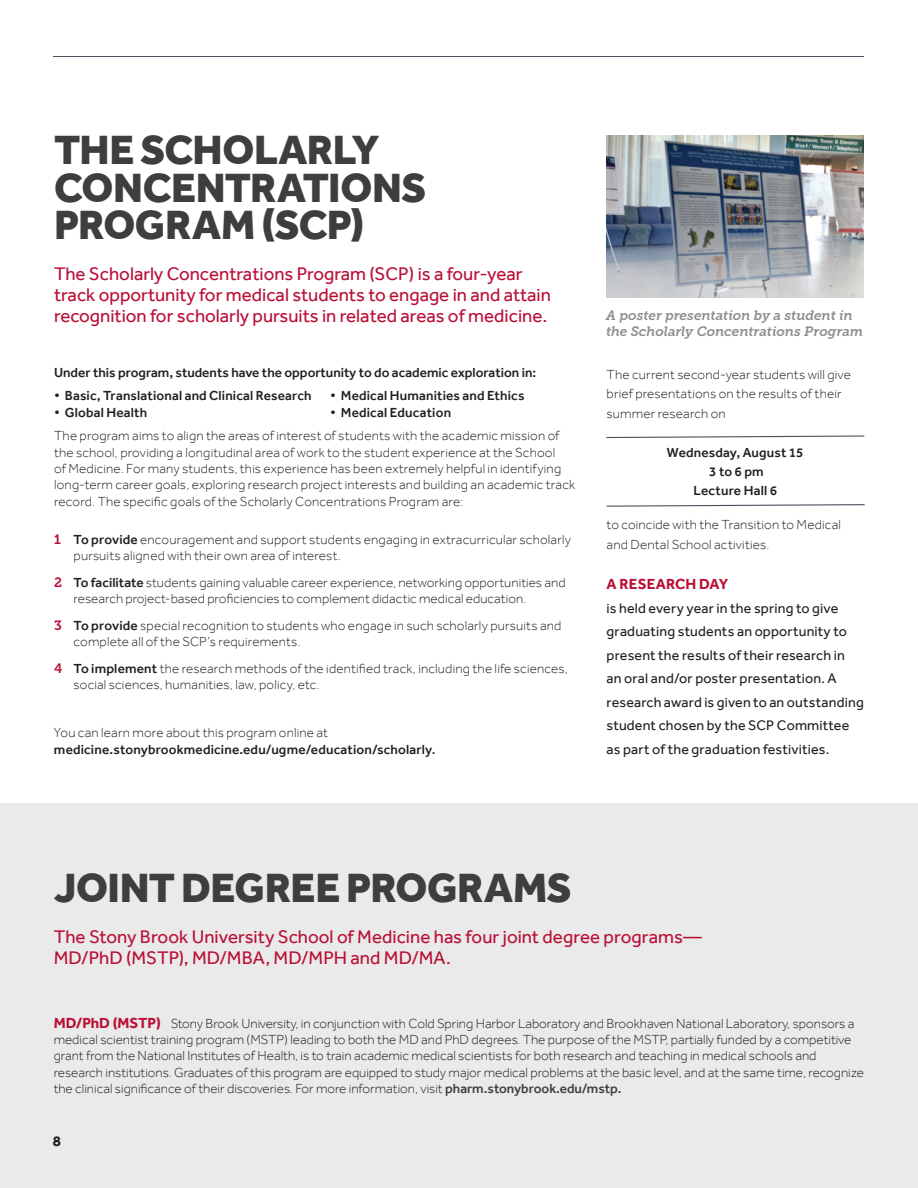
<style>
.page{position:relative;width:918px;height:1188px;background:#fff}
.page>*{position:absolute;margin:0;border:0;box-sizing:border-box;transform-origin:0 0}
.t1{font:800 42px/37.5px "Effra";letter-spacing:-.01em;color:#3e3e3f}
.t2{font:18.75px/21px "Effra";color:#b90f36}
.t3{font:700 15px "Effra";letter-spacing:.01em;color:#b90f36}
.t4{font:700 15px "Effra";color:#231f20}
.t5{font:14.25px/23.5px "Effra";letter-spacing:.015em;color:#231f20}
.t6{font:300 13.5px/16.5px "Effra";letter-spacing:.005em;color:#231f20}
.t7{font:500 13.5px/19px "Effra";letter-spacing:.01em;color:#231f20}
.t8{font:italic 13.5px/16.5px "Museo Slab 700";letter-spacing:-.005em;color:#8d8e8f}
.s1{font-family:"Museo Slab 700";font-weight:400;color:#b90f36}
.s2{font-weight:500}
.s3{font-weight:300}
.s4{color:#3e3e3f}
.s5{font-weight:700;font-size:15px;color:#b90f36}
.s6{font-weight:500;color:#3e3e3f}
</style>
<div class="page">
<div style="left:0;top:804px;width:918px;height:384px;background:#e9eae9"></div>
<hr style="left:53px;top:56px;width:811px;height:1px;background:#4c5160">
<svg style="left:606px;top:435px;width:258px;height:3px"></svg>
<svg style="left:607px;top:504px;width:258px;height:3px"></svg>
<img style="left:607px;top:135px;width:257px;height:162px">
<h1 class="t1" style="left:54px;top:130px;width:374px">THE SCHOLARLY<br>CONCENTRATIONS<br>PROGRAM (SCP)</h1>
<h2 class="t2" style="left:54px;top:263px;width:498px">The Scholarly Concentrations Program (SCP) is a four-year track opportunity for medical students to engage in and attain recognition for scholarly pursuits in related areas of medicine.</h2>
<p class="t7" style="left:54px;top:363px;width:484px">Under this program, students have the opportunity to do academic exploration in:</p>
<p class="t7" style="left:54px;top:386px;width:259px">• Basic, Translational and Clinical Research</p>
<p class="t7" style="left:54px;top:403px;width:95px">• Global Health</p>
<p class="t7" style="left:330px;top:386px;width:196px">• Medical Humanities and Ethics</p>
<p class="t7" style="left:330px;top:403px;width:123px">• Medical Education</p>
<p class="t6" style="left:54px;top:427px;width:523px">The program aims to align the areas of interest of students with the academic mission of the school, providing a longitudinal area of work to the student experience at the School<br>of Medicine. For many students, this experience has been extremely helpful in identifying long-term career goals, exploring research project interests and building an academic track record. The specific goals of the Scholarly Concentrations Program are:</p>
<p class="t6" style="left:74px;top:531px;width:499px;text-indent:-19px"><span class="s1">1</span> <span class="s2">To provide</span> encouragement and support students engaging in extracurricular scholarly pursuits aligned with their own area of interest.</p>
<p class="t6" style="left:74px;top:574px;width:494px;text-indent:-19px"><span class="s1">2</span> <span class="s2">To facilitate</span> students gaining valuable career experience, networking opportunities and research project-based proficiencies to complement didactic medical education.</p>
<p class="t6" style="left:74px;top:617px;width:489px;text-indent:-19px"><span class="s1">3</span> <span class="s2">To provide</span> special recognition to students who engage in such scholarly pursuits and complete all of the SCP’s requirements.</p>
<p class="t6" style="left:74px;top:660px;width:496px;text-indent:-19px"><span class="s1">4</span> <span class="s2">To implement</span> the research methods of the identified track, including the life sciences, social sciences, humanities, law, policy, etc.</p>
<p class="t7" style="left:54px;top:724px;width:383px;line-height:16.5px"><span class="s3">You can learn more about this program online at </span>medicine.stonybrookmedicine.edu/ugme/education/scholarly<span class="s4">.</span></p>
<p class="t8" style="left:606px;top:307px;width:258px">A poster presentation by a student in the Scholarly Concentrations Program</p>
<p class="t6" style="left:607px;top:365px;width:246px;line-height:19px">The current second-year students will give brief presentations on the results of their summer research on</p>
<p class="t7" style="left:667px;top:443px;width:138px;text-align:center">Wednesday, August 15<br>3 to 6 pm<br>Lecture Hall 6</p>
<p class="t6" style="left:607px;top:515px;width:236px;line-height:19.8px">to coincide with the Transition to Medical and Dental School activities.</p>
<p class="t3" style="left:607px;top:575px;width:123px">A RESEARCH DAY</p>
<p class="t5" style="left:607px;top:596px;width:259px">is held every year in the spring to give graduating students an opportunity to present the results of their research in<br>an oral and/or poster presentation. A research award is given to an outstanding student chosen by the SCP Committee as part of the graduation festivities.</p>
<h1 class="t1" style="left:54px;top:868px;width:520px">JOINT DEGREE PROGRAMS</h1>
<h2 class="t2" style="left:54px;top:926px;width:650px">The Stony Brook University School of Medicine has four joint degree programs—<br>MD/PhD (MSTP), MD/MBA, MD/MPH and MD/MA.</h2>
<p class="t6" style="left:54px;top:1015px;width:812px"><span class="s5">MD/PhD (MSTP)</span> Stony Brook University, in conjunction with Cold Spring Harbor Laboratory and Brookhaven National Laboratory, sponsors a medical scientist training program (MSTP) leading to both the MD and PhD degrees. The purpose of the MSTP, partially funded by a competitive grant from the National Institutes of Health, is to train academic medical scientists for both research and teaching in medical schools and research institutions. Graduates of this program are equipped to study major medical problems at the basic level, and at the same time, recognize the clinical significance of their discoveries. For more information, visit <span class="s6">pharm.stonybrook.edu/mstp.</span></p>
<p class="t4" style="left:53px;top:1132px;width:10px">8</p>
</div>
